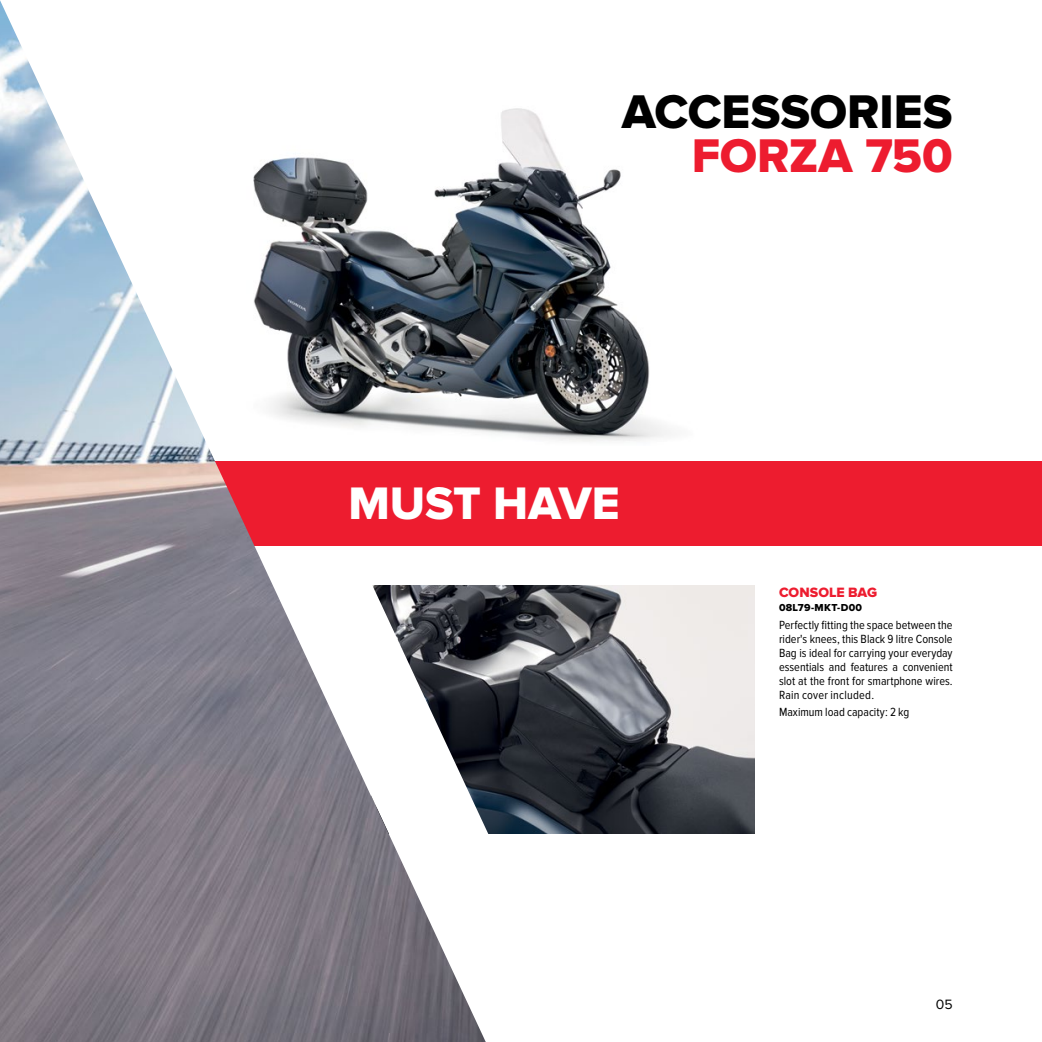
<style>
.page{position:relative;width:1042px;height:1042px;background:#fff}
.page>*{position:absolute;margin:0;border:0;box-sizing:border-box;transform-origin:0 0}
.t1{font:800 49px "Proxima Nova";color:#000}
.t2{font:800 49px "Proxima Nova";letter-spacing:-.005em;color:#ed1c2f}
.t3{font:800 47.25px "Proxima Nova";color:#fff}
.t4{font:800 14px "Proxima Nova";color:#ed1c2f}
.t5{font:14px "Proxima Nova";color:#000}
.t6{font:condensed 12.25px/14px "Proxima Nova";color:#000;text-align:justify}
.t7{font:800 10.5px "Proxima Nova";letter-spacing:.025em;color:#000}
</style>
<div class="page">
<img style="left:585px;top:585px;width:169px;height:248px">
<svg style="left:486px;top:585px;width:99px;height:249px;background:#3c4048"></svg>
<img style="left:486px;top:108px;width:185px;height:334px">
<div style="left:0;top:461px;width:1042px;height:85px;background:#ed1c2f"></div>
<img style="left:0;top:0;width:486px;height:1042px">
<h1 class="t1" style="left:622px;top:83px;width:332px">ACCESSORIES</h1>
<h1 class="t2" style="left:692px;top:127px;width:262px">FORZA 750</h1>
<h2 class="t3" style="left:348px;top:476px;width:273px">MUST HAVE</h2>
<p class="t4" style="left:779px;top:584px;width:100px">CONSOLE BAG</p>
<p class="t7" style="left:779px;top:602px;width:85px">08L79-MKT-D00</p>
<p class="t6" style="left:779px;top:618px;width:175px">Perfectly fitting the space between the rider's knees, this Black 9 litre Console Bag is ideal for carrying your everyday essentials and features a convenient slot at the front for smartphone wires.<br>Rain cover included.</p>
<p class="t6" style="left:779px;top:705px;width:132px">Maximum load capacity: 2 kg</p>
<p class="t5" style="left:935px;top:996px;width:19px">05</p>
</div>
